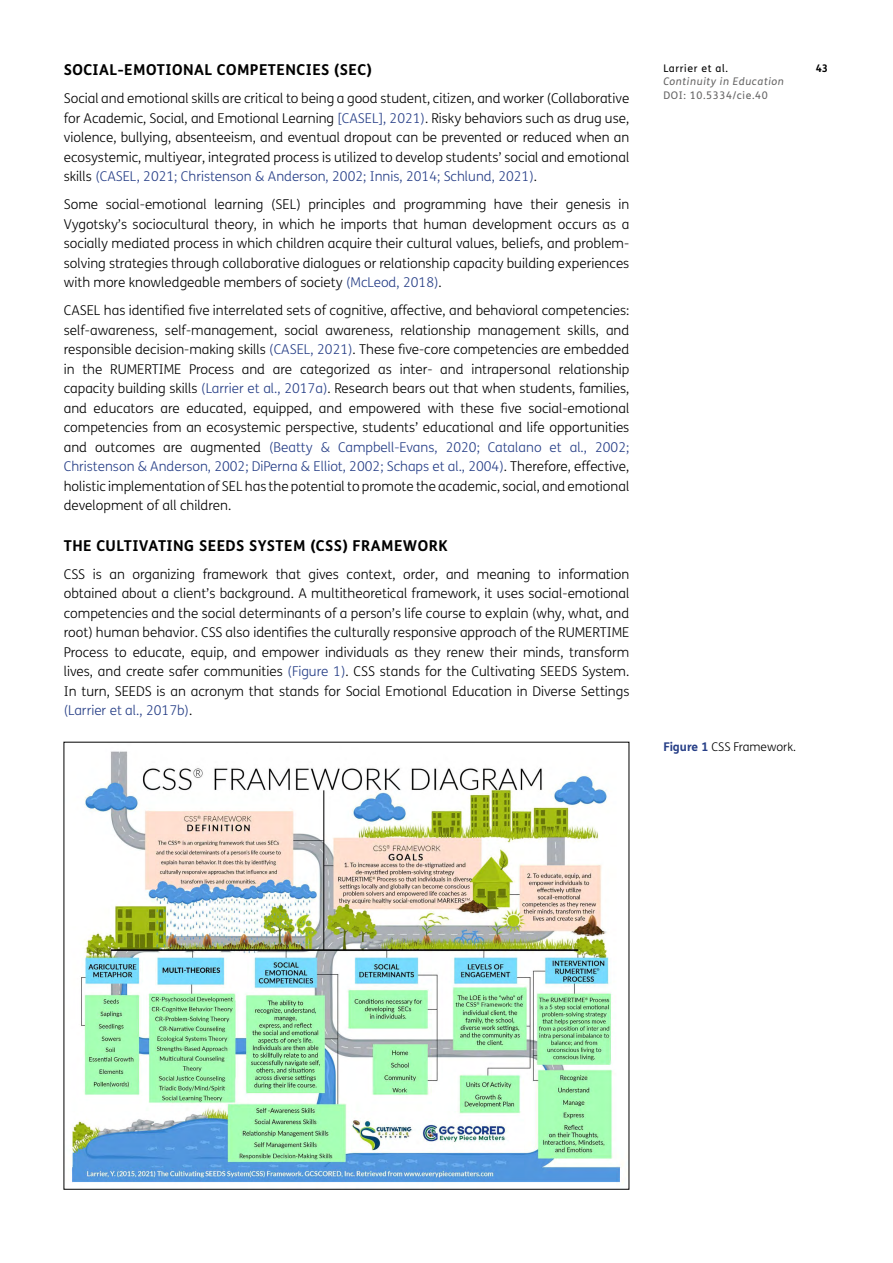
<style>
.page{position:relative;width:893px;height:1263px;background:#fff}
.page>*{position:absolute;margin:0;border:0;box-sizing:border-box;transform-origin:0 0}
.t1{font:700 15px "FS Me";letter-spacing:.03em;color:#000}
.Body_Copy{font:300 13.5px/19.5px "FS Me";color:#000;text-align:justify}
.Figure_copy{font:300 12px "FS Me";color:#000}
.t2{font:italic 10.5px "FS Me";letter-spacing:.06em;color:#646363}
.t3{font:10.5px "FS Me";letter-spacing:.06em;color:#646363}
.t4{font:10.5px "FS Me";letter-spacing:.06em;color:#000}
.t5{font:700 10.5px "FS Me";color:#000}
.s1{color:#273f87}
.s2{font-weight:700;color:#273f87}
</style>
<div class="page">
<img style="left:72px;top:751px;width:551px;height:432px">
<h2 class="t1" style="left:64px;top:60px;width:310px">SOCIAL-EMOTIONAL COMPETENCIES (SEC)</h2>
<p class="Body_Copy" style="left:64px;top:89px;width:567px">Social and emotional skills are critical to being a good student, citizen, and worker (Collaborative for Academic, Social, and Emotional Learning <span class="s1">[CASEL], 2021)</span>. Risky behaviors such as drug use, violence, bullying, absenteeism, and eventual dropout can be prevented or reduced when an ecosystemic, multiyear, integrated process is utilized to develop students’ social and emotional skills <span class="s1">(CASEL, 2021; Christenson &amp; Anderson, 2002; Innis, 2014; Schlund, 2021)</span>.</p>
<p class="Body_Copy" style="left:64px;top:195px;width:567px">Some social-emotional learning (SEL) principles and programming have their genesis in Vygotsky’s sociocultural theory, in which he imports that human development occurs as a socially mediated process in which children acquire their cultural values, beliefs, and problem&shy;solving strategies through collaborative dialogues or relationship capacity building experiences with more knowledgeable members of society <span class="s1">(McLeod, 2018)</span>.</p>
<p class="Body_Copy" style="left:64px;top:301px;width:567px">CASEL has identified five interrelated sets of cognitive, affective, and behavioral competencies: self-awareness, self-management, social awareness, relationship management skills, and responsible decision-making skills <span class="s1">(CASEL, 2021)</span>. These five-core competencies are embedded in the RUMERTIME Process and are categorized as inter- and intrapersonal relationship capacity building skills <span class="s1">(Larrier et al., 2017a)</span>. Research bears out that when students, families, and educators are educated, equipped, and empowered with these five social-emotional competencies from an ecosystemic perspective, students’ educational and life opportunities and outcomes are augmented <span class="s1">(Beatty &amp; Campbell-Evans, 2020; Catalano et al., 2002; Christenson &amp; Anderson, 2002; DiPerna &amp; Elliot, 2002; Schaps et al., 2004)</span>. Therefore, effective, holistic implementation of SEL has the potential to promote the academic, social, and emotional development of all children.</p>
<h2 class="t1" style="left:64px;top:536px;width:385px">THE CULTIVATING SEEDS SYSTEM (CSS) FRAMEWORK</h2>
<p class="Body_Copy" style="left:64px;top:565px;width:567px">CSS is an organizing framework that gives context, order, and meaning to information obtained about a client’s background. A multitheoretical framework, it uses social-emotional competencies and the social determinants of a person’s life course to explain (why, what, and root) human behavior. CSS also identifies the culturally responsive approach of the RUMERTIME Process to educate, equip, and empower individuals as they renew their minds, transform lives, and create safer communities <span class="s1">(Figure 1)</span>. CSS stands for the Cultivating SEEDS System.<br>In turn, SEEDS is an acronym that stands for Social Emotional Education in Diverse Settings <span class="s1">(Larrier et al., 2017b)</span>.</p>
<p class="t4" style="left:663px;top:62px;width:66px">Larrier et al.</p>
<p class="t5" style="left:816px;top:61px;width:14px">43</p>
<p class="t2" style="left:663px;top:75px;width:122px">Continuity in Education</p>
<p class="t3" style="left:663px;top:89px;width:106px">DOI: 10.5334/cie.40</p>
<p class="Figure_copy" style="left:663px;top:740px;width:134px"><span class="s2">Figure 1</span> CSS Framework.</p>
</div>
